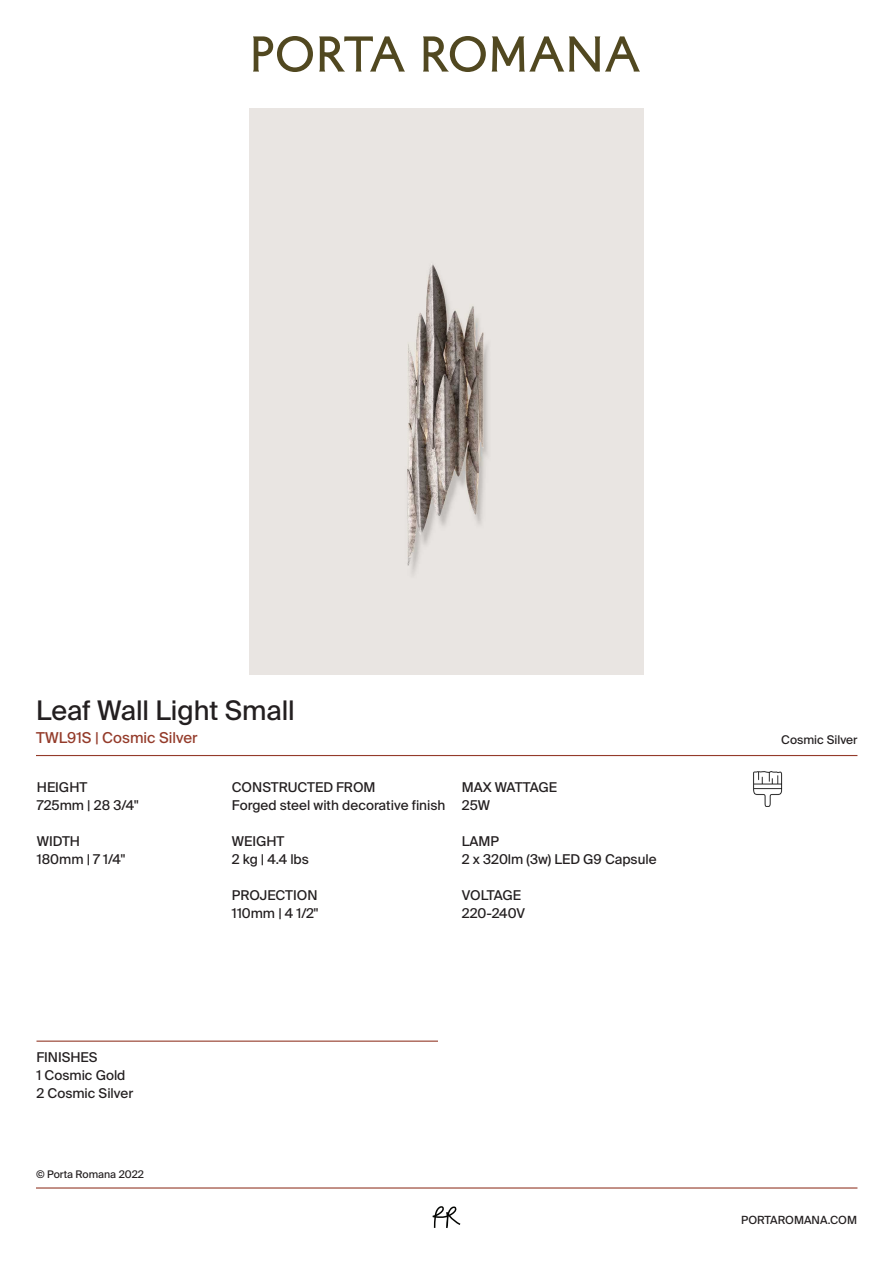
<style>
.page{position:relative;width:893px;height:1263px;background:#fff}
.page>*{position:absolute;margin:0;border:0;box-sizing:border-box;transform-origin:0 0}
.t1{font:27px "Suisse Intl";color:#231f20}
.t2{font:15px "Suisse Intl";color:#943b2a}
.t3{font:13.5px/18px "Suisse Intl";color:#231f20}
.t4{font:12px "Suisse Intl";color:#231f20}
.t5{font:11.25px "Suisse Intl";color:#231f20}
.t6{font:10.5px "Suisse Intl";color:#231f20}
</style>
<div class="page">
<hr style="left:36px;top:755px;width:821px;height:1px;background:#943b2a">
<img style="left:250px;top:108px;width:393px;height:566px">
<svg style="left:253px;top:36px;width:60px;height:36px"></svg>
<svg style="left:319px;top:36px;width:86px;height:36px"></svg>
<svg style="left:423px;top:36px;width:63px;height:36px"></svg>
<svg style="left:492px;top:36px;width:148px;height:36px"></svg>
<hr style="left:36px;top:1040px;width:402px;height:2px;background:#943b2a">
<svg style="left:433px;top:1206px;width:27px;height:22px"></svg>
<hr style="left:36px;top:1187px;width:821px;height:1px;background:#943b2a">
<img style="left:753px;top:772px;width:30px;height:35px">
<h1 class="t1" style="left:36px;top:695px;width:260px">Leaf Wall Light Small</h1>
<p class="t2" style="left:36px;top:729px;width:163px">TWL91S | Cosmic Silver</p>
<p class="t4" style="left:781px;top:733px;width:78px">Cosmic Silver</p>
<p class="t3" style="left:37px;top:778px;width:103px">HEIGHT<br>725mm | 28 3/4"</p>
<p class="t3" style="left:37px;top:832px;width:90px">WIDTH<br>180mm | 7 1/4"</p>
<p class="t3" style="left:36px;top:1048px;width:98px">FINISHES<br>1 Cosmic Gold<br>2 Cosmic Silver</p>
<p class="t6" style="left:36px;top:1168px;width:109px">© Porta Romana 2022</p>
<p class="t3" style="left:232px;top:778px;width:215px">CONSTRUCTED FROM<br>Forged steel with decorative finish</p>
<p class="t3" style="left:232px;top:832px;width:79px">WEIGHT<br>2 kg | 4.4 lbs</p>
<p class="t3" style="left:232px;top:886px;width:88px">PROJECTION<br>110mm | 4 1/2"</p>
<p class="t3" style="left:462px;top:778px;width:97px">MAX WATTAGE<br>25W</p>
<p class="t3" style="left:462px;top:832px;width:196px">LAMP<br>2 x 320lm (3w) LED G9 Capsule</p>
<p class="t3" style="left:462px;top:886px;width:65px">VOLTAGE<br>220-240V</p>
<p class="t5" style="left:741px;top:1213px;width:117px">PORTAROMANA.COM</p>
</div>
